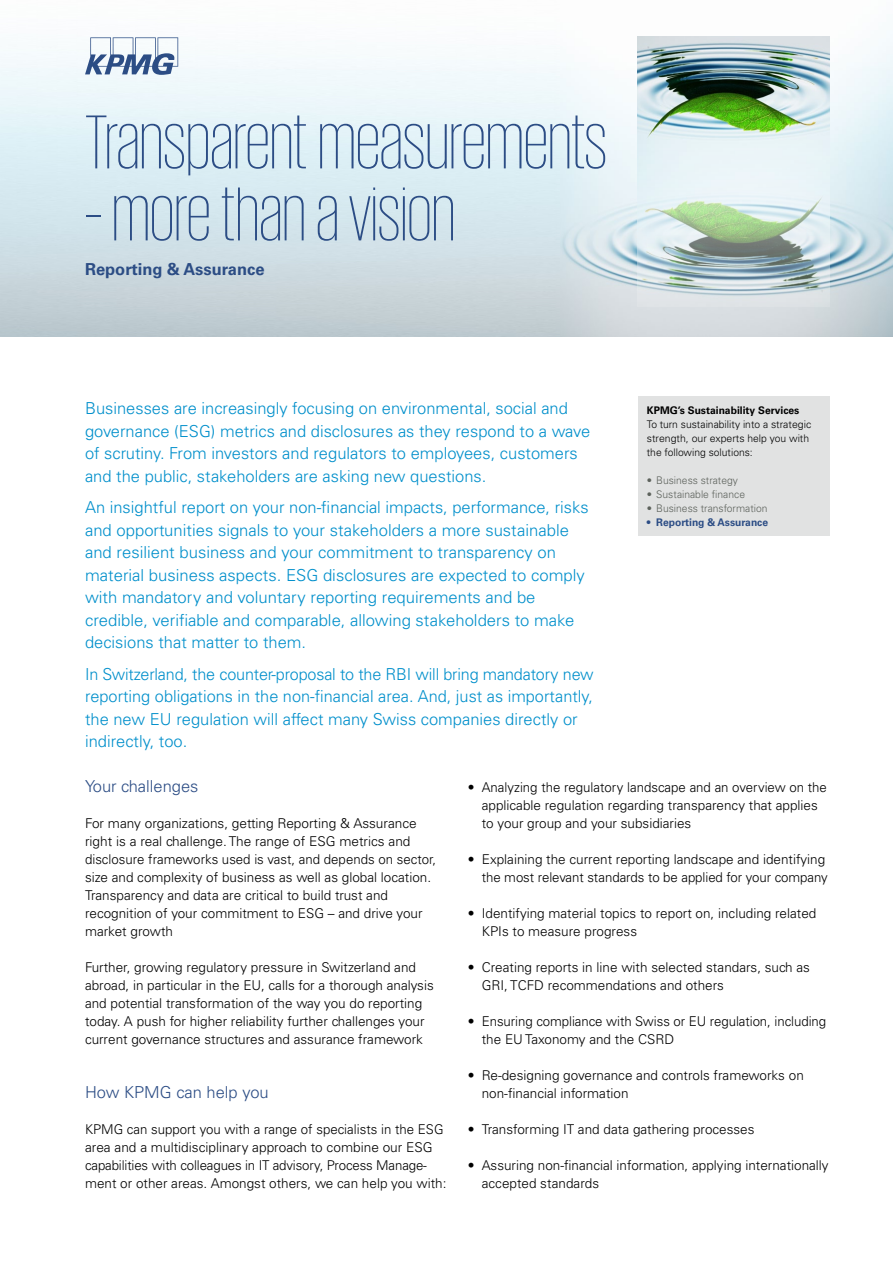
<style>
.page{position:relative;width:893px;height:1263px;background:#fff}
.page>*{position:absolute;margin:0;border:0;box-sizing:border-box;transform-origin:0 0}
.t1{font:200 78px "KPMG";color:#2c4d85}
.t2{font:300 16.5px/22.5px "Univers LT Std";color:#008fcb}
.t3{font:300 16.5px "Univers LT Std";color:#2c4d85}
.t4{font:700 16.5px "Univers LT Std";color:#2c4d85}
.t5{font:300 13.5px/18px "Univers LT Std";color:#000}
.t6{font:300 10.5px/14.1px "Univers LT Std";color:#000}
.t7{font:300 10.5px "Univers LT Std";color:#5d625c}
.t8{font:700 10.5px "Univers LT Std";color:#000}
.t9{font:700 10.5px "Univers LT Std";color:#2c4d85}
</style>
<div class="page">
<img style="left:559px;top:36px;width:334px;height:301px">
<img style="left:638px;top:36px;width:191px;height:270px">
<svg style="left:85px;top:37px;width:93px;height:38px"></svg>
<div style="left:638px;top:396px;width:191px;height:139px;background:#e1e2e2"></div>
<h1 class="t1" style="left:85px;top:105px;width:524px">Transparent measurements</h1>
<h1 class="t1" style="left:85px;top:177px;width:372px">– more than a vision</h1>
<p class="t4" style="left:85px;top:259px;width:181px">Reporting &amp; Assurance</p>
<p class="t2" style="left:85px;top:397px;width:507px">Businesses are increasingly focusing on environmental, social and governance (ESG) metrics and disclosures as they respond to a wave of scrutiny. From investors and regulators to employees, customers and the public, stakeholders are asking new questions.</p>
<p class="t2" style="left:85px;top:496px;width:505px">An insightful report on your non-financial impacts, performance, risks and opportunities signals to your stakeholders a more sustainable and resilient business and your commitment to transparency on material business aspects. ESG disclosures are expected to comply with mandatory and voluntary reporting requirements and be credible, verifiable and comparable, allowing stakeholders to make decisions that matter to them.</p>
<p class="t2" style="left:85px;top:662px;width:510px">In Switzerland, the counter-proposal to the RBI will bring mandatory new reporting obligations in the non-financial area. And, just as importantly, the new EU regulation will affect many Swiss companies directly or indirectly, too.</p>
<p class="t3" style="left:85px;top:776px;width:115px">Your challenges</p>
<p class="t5" style="left:85px;top:814px;width:353px">For many organizations, getting Reporting &amp; Assurance right is a real challenge. The range of ESG metrics and disclosure frameworks used is vast, and depends on sector, size and complexity of business as well as global location.<br>Transparency and data are critical to build trust and recognition of your commitment to ESG – and drive your market growth</p>
<p class="t5" style="left:85px;top:958px;width:350px">Further, growing regulatory pressure in Switzerland and abroad, in particular in the EU, calls for a thorough analysis and potential transformation of the way you do reporting today. A push for higher reliability further challenges your current governance structures and assurance framework</p>
<p class="t3" style="left:85px;top:1082px;width:185px">How KPMG can help you</p>
<p class="t5" style="left:85px;top:1120px;width:363px">KPMG can support you with a range of specialists in the ESG area and a multidisciplinary approach to combine our ESG capabilities with colleagues in IT advisory, Process Manage&shy;ment or other areas. Amongst others, we can help you with:</p>
<p class="t8" style="left:647px;top:404px;width:154px">KPMG’s Sustainability Services</p>
<p class="t6" style="left:647px;top:417px;width:166px">To turn sustainability into a strategic strength, our experts help you with the following solutions:</p>
<p class="t7" style="left:647px;top:474px;width:93px">• Business strategy</p>
<p class="t7" style="left:647px;top:488px;width:100px">• Sustainable finance</p>
<p class="t7" style="left:647px;top:502px;width:122px">• Business transformation</p>
<p class="t9" style="left:647px;top:516px;width:123px">• Reporting &amp; Assurance</p>
<p class="t5" style="left:482px;top:778px;width:347px;text-indent:-14px">• Analyzing the regulatory landscape and an overview on the applicable regulation regarding transparency that applies to your group and your subsidiaries</p>
<p class="t5" style="left:468px;top:850px;width:361px;text-align:right">• Explaining the current reporting landscape and identifying the most relevant standards to be applied for your company</p>
<p class="t5" style="left:482px;top:904px;width:336px;text-indent:-14px">• Identifying material topics to report on, including related<br>KPIs to measure progress</p>
<p class="t5" style="left:482px;top:958px;width:330px;text-indent:-14px">• Creating reports in line with selected standars, such as<br>GRI, TCFD recommendations and others</p>
<p class="t5" style="left:482px;top:1012px;width:346px;text-indent:-14px">• Ensuring compliance with Swiss or EU regulation, including the EU Taxonomy and the CSRD</p>
<p class="t5" style="left:482px;top:1066px;width:324px;text-indent:-14px">• Re-designing governance and controls frameworks on non-financial information</p>
<p class="t5" style="left:468px;top:1120px;width:288px">• Transforming IT and data gathering processes</p>
<p class="t5" style="left:482px;top:1156px;width:348px;text-indent:-14px">• Assuring non-financial information, applying internationally accepted standards</p>
</div>
